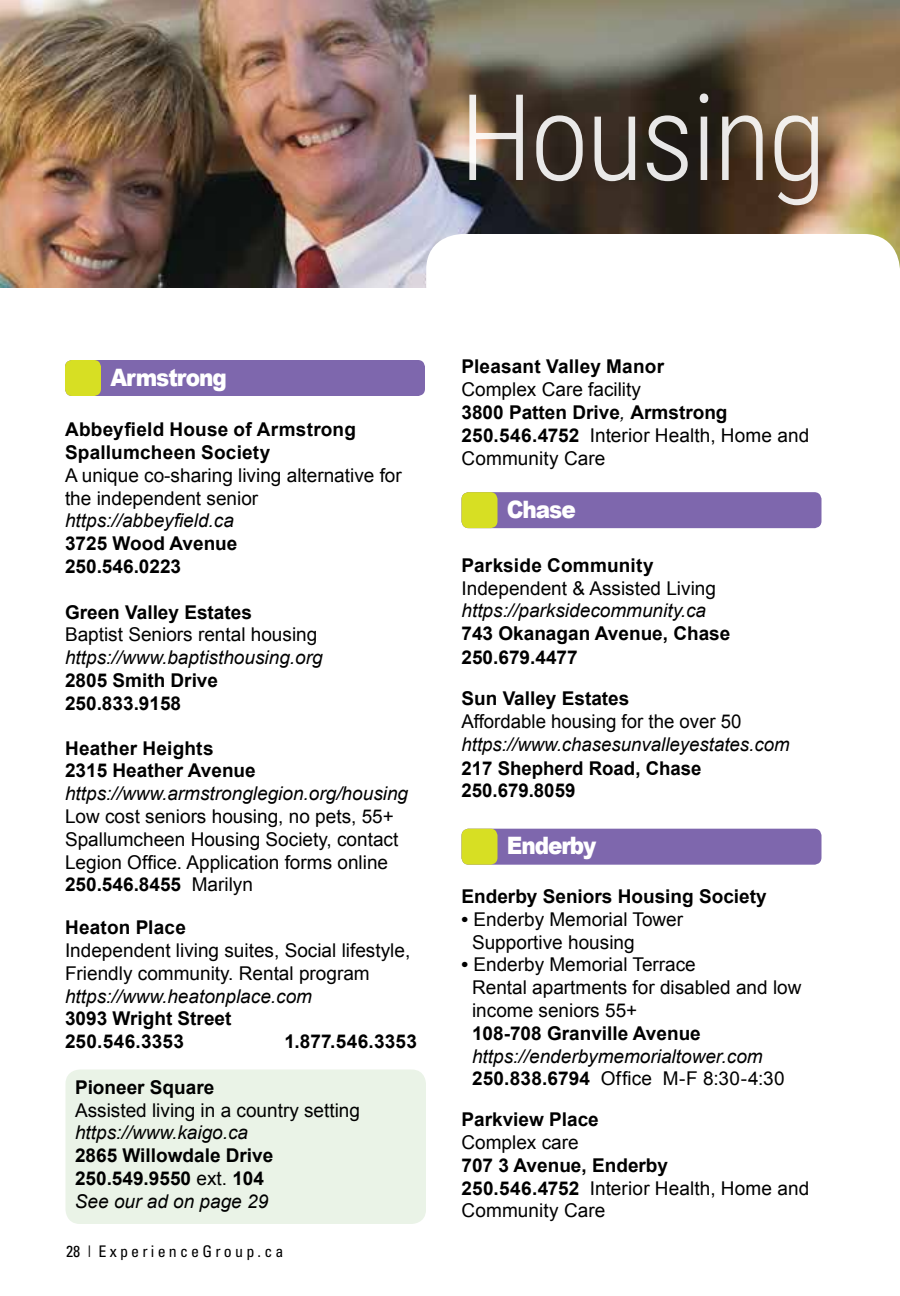
<style>
.page{position:relative;width:900px;height:1296px;background:#fff}
.page>*{position:absolute;margin:0;border:0;box-sizing:border-box;transform-origin:0 0}
.t1{font:300 120px "Roboto Condensed";letter-spacing:-.025em;color:#fff}
.t2{font:900 24px "Arial";letter-spacing:-.05em;color:#fff;scale:.9 1}
.t3{font:19px/22.8px "Arial";color:#000}
.t4{font:700 19px/22.8px "Arial";color:#000}
.t5{font:italic 19px/22.8px "Arial";color:#000}
.t6{font:condensed 16px "Univers";letter-spacing:.2em;color:#000}
.s1{font-weight:700}
.s2{font-weight:400}
.s3{font-weight:400;font-style:italic}
.s4{font-style:italic}
.s5{font-weight:700;font-style:normal}
.s6{font-style:normal}
</style>
<div class="page">
<div style="left:66px;top:1070px;width:360px;height:154px;background:#eaf3e7;border-radius:14px"></div>
<img style="left:0;top:0;width:900px;height:288px">
<div style="left:426px;top:234px;width:474px;height:108px;background:#fff;border-radius:36px"></div>
<div style="left:65px;top:360px;width:360px;height:36px;background:#7e67ad;border-radius:7px"></div>
<div style="left:65px;top:360px;width:36px;height:36px;background:#d7df23;border-radius:7px"></div>
<div style="left:462px;top:492px;width:360px;height:36px;background:#7e67ad;border-radius:7px"></div>
<div style="left:462px;top:492px;width:36px;height:36px;background:#d7df23;border-radius:7px"></div>
<div style="left:462px;top:829px;width:360px;height:36px;background:#7e67ad;border-radius:7px"></div>
<div style="left:462px;top:829px;width:36px;height:36px;background:#d7df23;border-radius:7px"></div>
<h1 class="t1" style="left:459px;top:53px;width:369px">Housing</h1>
<p class="t2" style="left:110px;top:360px;width:131px">Armstrong</p>
<p class="t4" style="left:65px;top:419px;width:293px">Abbeyfield House of Armstrong<br>Spallumcheen Society</p>
<p class="t3" style="left:65px;top:464px;width:338px">A unique co-sharing living alternative for the independent senior</p>
<p class="t5" style="left:65px;top:510px;width:170px">https://abbeyfield.ca</p>
<p class="t4" style="left:65px;top:533px;width:174px">3725 Wood Avenue<br>250.546.0223</p>
<p class="t4" style="left:65px;top:601px;width:188px">Green Valley Estates</p>
<p class="t3" style="left:65px;top:624px;width:254px">Baptist Seniors rental housing</p>
<p class="t5" style="left:65px;top:646px;width:259px">https://www.baptisthousing.org</p>
<p class="t4" style="left:65px;top:670px;width:155px">2805 Smith Drive<br>250.833.9158</p>
<p class="t4" style="left:65px;top:737px;width:192px">Heather Heights<br>2315 Heather Avenue</p>
<p class="t5" style="left:65px;top:782px;width:345px">https://www.armstronglegion.org/housing</p>
<p class="t3" style="left:65px;top:805px;width:335px">Low cost seniors housing, no pets, 55+ Spallumcheen Housing Society, contact Legion Office. Application forms online <span class="s1">250.546.8455</span> Marilyn</p>
<p class="t4" style="left:65px;top:917px;width:122px">Heaton Place</p>
<p class="t3" style="left:65px;top:939px;width:347px">Independent living suites, Social lifestyle,<br>Friendly community. Rental program</p>
<p class="t5" style="left:65px;top:985px;width:249px">https://www.heatonplace.com</p>
<p class="t4" style="left:65px;top:1008px;width:168px">3093 Wright Street<br>250.546.3353</p>
<p class="t4" style="left:284px;top:1031px;width:134px">1.877.546.3353</p>
<p class="t4" style="left:75px;top:1076px;width:141px">Pioneer Square</p>
<p class="t3" style="left:75px;top:1099px;width:287px">Assisted living in a country setting</p>
<p class="t5" style="left:75px;top:1122px;width:175px">https://www.kaigo.ca</p>
<p class="t4" style="left:75px;top:1145px;width:200px">2865 Willowdale Drive<br>250.549.9550 <span class="s2">ext.</span> 104<br><span class="s3">See our ad on page 29</span></p>
<p class="t6" style="left:66px;top:1241px;width:219px">28 | ExperienceGroup.ca</p>
<p class="t4" style="left:462px;top:356px;width:204px">Pleasant Valley Manor</p>
<p class="t3" style="left:462px;top:378px;width:349px">Complex Care facility<br><span class="s1">3800 Patten Drive</span><span class="s4">,</span> <span class="s1">Armstrong<br>250.546.4752</span> Interior Health, Home and<br>Community Care</p>
<p class="t2" style="left:507px;top:492px;width:78px">Chase</p>
<p class="t4" style="left:462px;top:554px;width:194px">Parkside Community</p>
<p class="t3" style="left:462px;top:577px;width:256px">Independent &amp; Assisted Living</p>
<p class="t5" style="left:462px;top:600px;width:246px">https://parksidecommunity.ca</p>
<p class="t4" style="left:462px;top:622px;width:270px;line-height:24px">743 Okanagan Avenue, Chase<br>250.679.4477</p>
<p class="t4" style="left:462px;top:687px;width:169px">Sun Valley Estates</p>
<p class="t3" style="left:462px;top:710px;width:282px">Affordable housing for the over 50</p>
<p class="t5" style="left:462px;top:733px;width:330px">https://www.chasesunvalleyestates.com</p>
<p class="t4" style="left:462px;top:757px;width:242px">217 Shepherd Road, Chase<br>250.679.8059</p>
<p class="t2" style="left:507px;top:828px;width:101px">Enderby</p>
<p class="t4" style="left:462px;top:886px;width:307px">Enderby Seniors Housing Society</p>
<p class="t3" style="left:472px;top:908px;width:213px;text-indent:-11px"><span class="s1">•</span> Enderby Memorial Tower<br>Supportive housing</p>
<p class="t3" style="left:472px;top:953px;width:331px;text-indent:-11px"><span class="s1">•</span> Enderby Memorial Terrace<br>Rental apartments for disabled and low income seniors 55+</p>
<p class="t4" style="left:472px;top:1022px;width:230px">108-708 Granville Avenue</p>
<p class="t5" style="left:472px;top:1045px;width:314px">https://enderbymemorialtower.com<br><span class="s5">250.838.6794</span> <span class="s6">Office M-F 8:30-4:30</span></p>
<p class="t4" style="left:462px;top:1109px;width:139px">Parkview Place</p>
<p class="t3" style="left:462px;top:1131px;width:119px">Complex care</p>
<p class="t3" style="left:462px;top:1154px;width:349px"><span class="s1">707 3 Avenue, Enderby<br>250.546.4752</span> Interior Health, Home and<br>Community Care</p>
</div>
